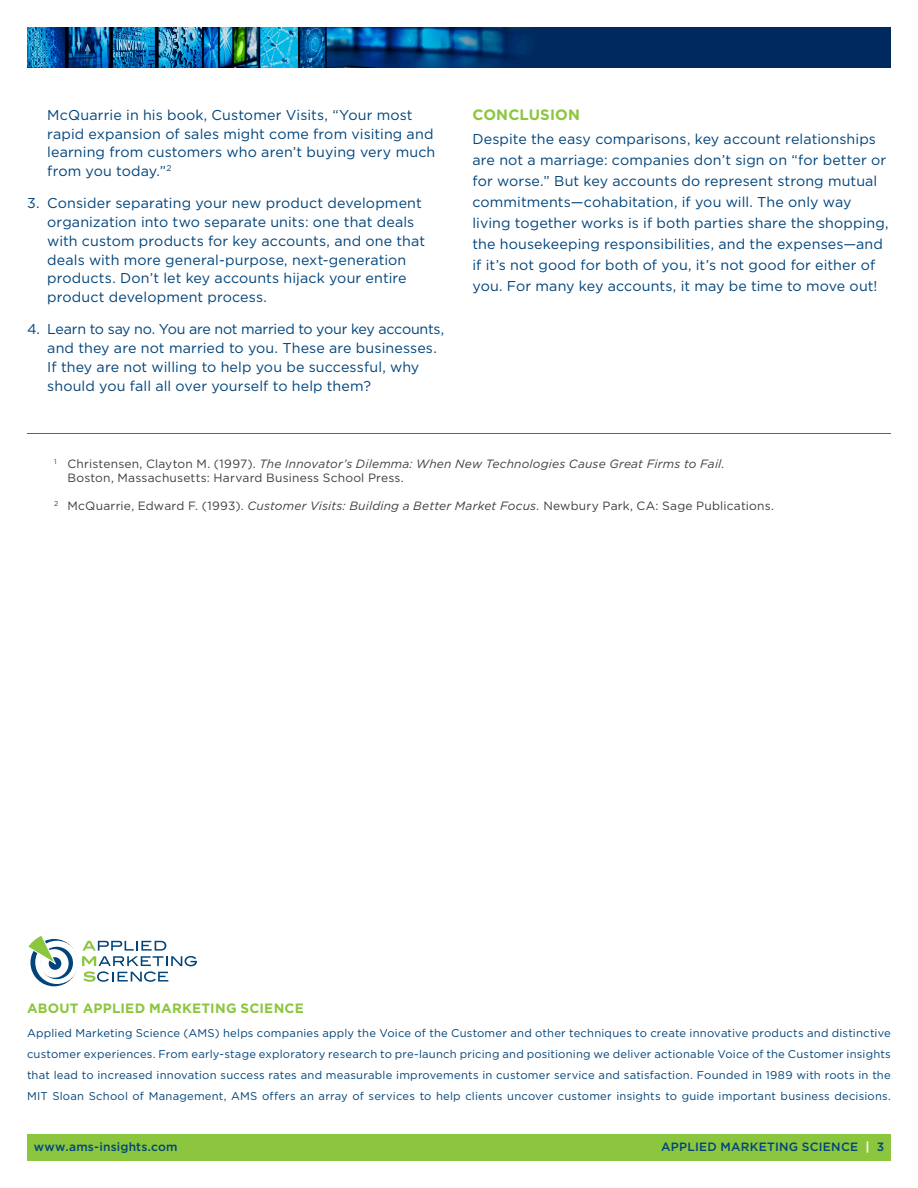
<style>
.page{position:relative;width:918px;height:1188px;background:#fff}
.page>*{position:absolute;margin:0;border:0;box-sizing:border-box;transform-origin:0 0}
.Topic_Headers{font:700 15px "Gotham";letter-spacing:.01em;color:#8bc63e}
.Numerical_Bullets{font:14.25px/18.8px "Gotham";letter-spacing:.01em;color:#00447b}
.Main_Text{font:14.25px/21px "Gotham";letter-spacing:.01em;color:#00447b}
.Topic_Headers-2{font:700 13.5px "Gotham";letter-spacing:.015em;color:#8bc63e}
.Endnote{font:12px/14.4px "Gotham";letter-spacing:.015em;color:#3e3e3f}
.t1{font:500 12px "Gotham";letter-spacing:.02em;color:#00447b}
.Main_Text-2{font:11.25px/21px "Gotham";letter-spacing:.02em;color:#00447b;text-align:justify}
.s1{font-style:italic}
.s2{font-weight:700;color:#fff}
</style>
<div class="page">
<img style="left:27px;top:27px;width:864px;height:41px">
<div style="left:27px;top:1134px;width:864px;height:27px;background:#8bc63e"></div>
<hr style="left:27px;top:433px;width:864px;height:1px;background:#636366">
<svg style="left:82px;top:941px;width:115px;height:41px"></svg>
<svg style="left:30px;top:939px;width:48px;height:47px"></svg>
<div style="left:35px;top:941px;width:43px;height:43px;background:#fff;border-radius:50%"></div>
<svg style="left:28px;top:936px;width:46px;height:44px"></svg>
<p class="Numerical_Bullets" style="left:47px;top:105px;width:390px">McQuarrie in his book, Customer Visits, “Your most rapid expansion of sales might come from visiting and learning from customers who aren’t buying very much from you today.”<sup>2</sup></p>
<p class="Numerical_Bullets" style="left:47px;top:194px;width:379px;text-indent:-20px">3. Consider separating your new product development organization into two separate units: one that deals with custom products for key accounts, and one that deals with more general-purpose, next-generation products. Don’t let key accounts hijack your entire product development process.</p>
<p class="Numerical_Bullets" style="left:47px;top:320px;width:398px;text-indent:-20px">4. Learn to say no. You are not married to your key accounts, and they are not married to you. These are businesses.<br>If they are not willing to help you be successful, why should you fall all over yourself to help them?</p>
<p class="Topic_Headers" style="left:472px;top:106px;width:109px">CONCLUSION</p>
<p class="Main_Text" style="left:472px;top:128px;width:418px">Despite the easy comparisons, key account relationships are not a marriage: companies don’t sign on “for better or for worse.” But key accounts do represent strong mutual commitments—cohabitation, if you will. The only way living together works is if both parties share the shopping, the housekeeping responsibilities, and the expenses—and if it’s not good for both of you, it’s not good for either of you. For many key accounts, it may be time to move out!</p>
<p class="Endnote" style="left:68px;top:456px;width:659px;text-indent:-14px"><sup>1</sup> Christensen, Clayton M. (1997). <span class="s1">The Innovator’s Dilemma: When New Technologies Cause Great Firms to Fail.<br></span>Boston, Massachusetts: Harvard Business School Press.</p>
<p class="Endnote" style="left:54px;top:498px;width:722px"><sup>2</sup> McQuarrie, Edward F. (1993). <span class="s1">Customer Visits: Building a Better Market Focus.</span> Newbury Park, CA: Sage Publications.</p>
<p class="Topic_Headers-2" style="left:27px;top:1000px;width:278px">ABOUT APPLIED MARKETING SCIENCE</p>
<p class="Main_Text-2" style="left:27px;top:1022px;width:865px">Applied Marketing Science (AMS) helps companies apply the Voice of the Customer and other techniques to create innovative products and distinctive customer experiences. From early-stage exploratory research to pre-launch pricing and positioning we deliver actionable Voice of the Customer insights that lead to increased innovation success rates and measurable improvements in customer service and satisfaction. Founded in 1989 with roots in the MIT Sloan School of Management, AMS offers an array of services to help clients uncover customer insights to guide important business decisions.</p>
<p class="t1" style="left:34px;top:1140px;width:145px">www.ams-insights.com</p>
<p class="t1" style="left:661px;top:1140px;width:224px">APPLIED MARKETING SCIENCE <span class="s2">|</span> 3</p>
</div>
